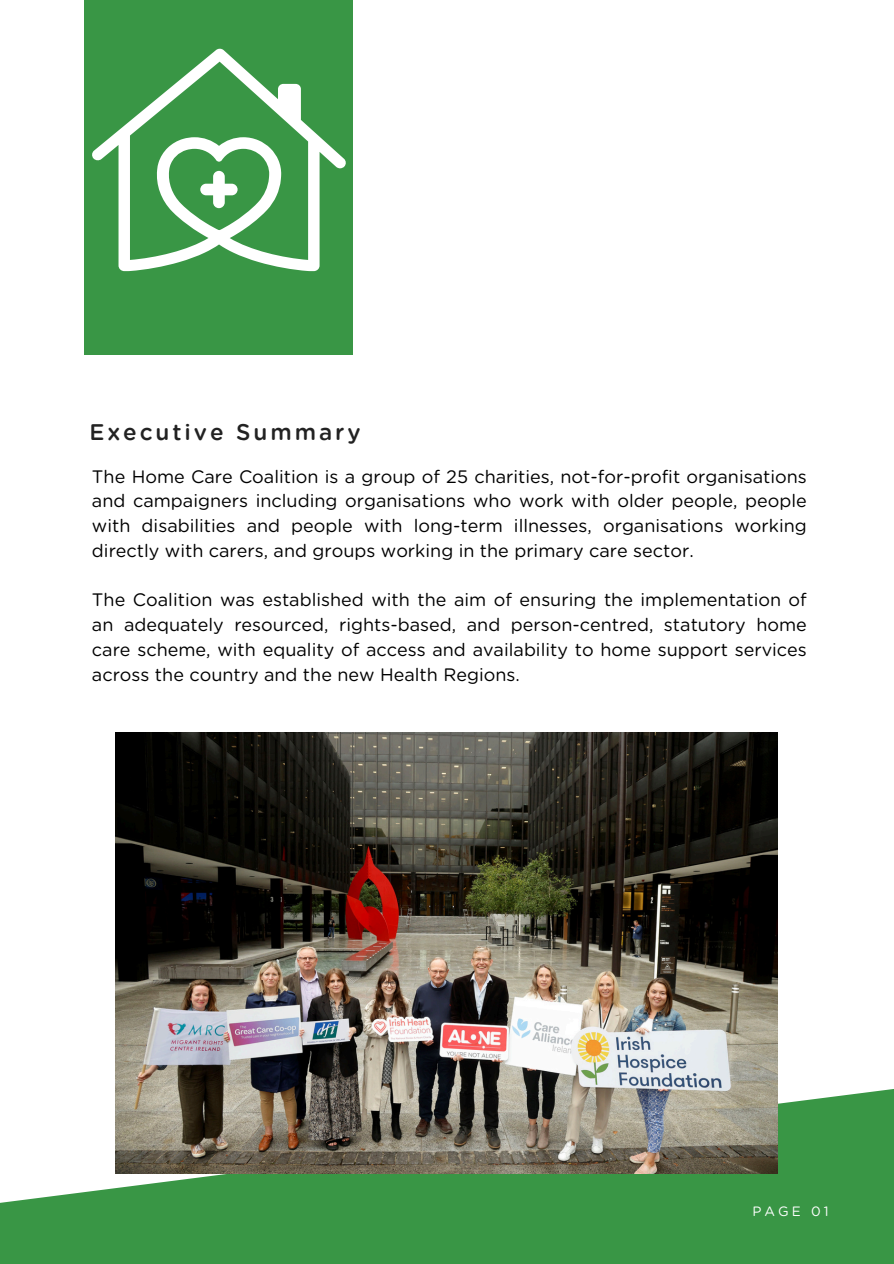
<style>
.page{position:relative;width:894px;height:1264px;background:#fff}
.page>*{position:absolute;margin:0;border:0;box-sizing:border-box;transform-origin:0 0}
.t1{font:500 22.5px "Gotham Rounded";letter-spacing:.13em;color:#222}
.t2{font:18px/24.8px "Gotham Rounded";color:#000;text-align:justify}
.t3{font:13.5px "Gotham Rounded";letter-spacing:.23em;color:#fff}
</style>
<div class="page">
<svg style="left:0;top:1076px;width:893px;height:187px;fill:#399645"></svg>
<div style="left:85px;top:0;width:268px;height:355px;background:#399645"></div>
<svg style="left:92px;top:49px;width:254px;height:222px"></svg>
<svg style="left:200px;top:171px;width:37px;height:37px"></svg>
<img style="left:115px;top:732px;width:662px;height:441px">
<h1 class="t1" style="left:89px;top:422px;width:273px">Executive Summary</h1>
<h2 class="t2" style="left:92px;top:465px;width:716px">The Home Care Coalition is a group of 25 charities, not-for-profit organisations and campaigners including organisations who work with older people, people with disabilities and people with long-term illnesses, organisations working directly with carers, and groups working in the primary care sector.</h2>
<p class="t2" style="left:92px;top:588px;width:716px">The Coalition was established with the aim of ensuring the implementation of an adequately resourced, rights-based, and person-centred, statutory home care scheme, with equality of access and availability to home support services across the country and the new Health Regions.</p>
<h2 class="t3" style="left:752px;top:1204px;width:78px">PAGE 01</h2>
</div>
